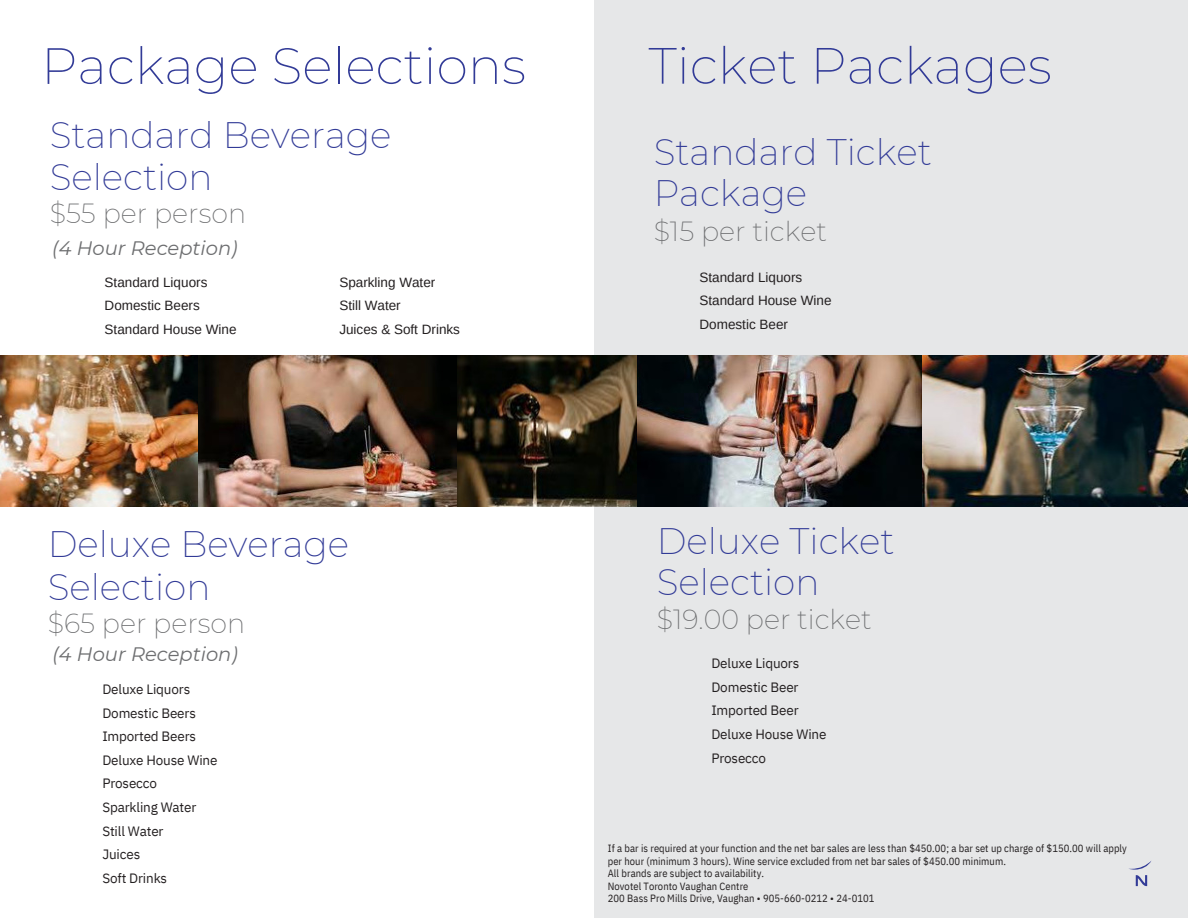
<style>
.page{position:relative;width:1188px;height:918px;background:#fff}
.page>*{position:absolute;margin:0;border:0;box-sizing:border-box;transform-origin:0 0}
.t1{font:200 51px "Montserrat";color:#323b97}
.t2{font:200 36px/42.8px "Montserrat";color:#323b97}
.t3{font:200 27px "Montserrat";color:#6d6e70}
.t4{font:italic 19.5px "Montserrat";color:#6d6e70}
.t5{font:13.5px/23.7px "IBM Plex Sans";letter-spacing:-.01em;color:#231f20}
.t6{font:13.5px/23.7px "Arimo";color:#231f20}
.t7{font:10.5px/12.3px "IBM Plex Sans Cond";letter-spacing:.005em;color:#231f20}
</style>
<div class="page">
<div style="left:594px;top:0;width:594px;height:918px;background:#e6e7e8"></div>
<img style="left:922px;top:355px;width:266px;height:151px">
<img style="left:636px;top:355px;width:286px;height:151px">
<img style="left:457px;top:355px;width:179px;height:151px">
<img style="left:198px;top:355px;width:259px;height:151px">
<img style="left:0;top:355px;width:198px;height:151px">
<svg style="left:1129px;top:861px;width:22px;height:25px"></svg>
<p class="t1" style="left:41px;top:35px;width:486px">Package Selections</p>
<h2 class="t1" style="left:648px;top:34px;width:405px">Ticket Packages</h2>
<p class="t2" style="left:50px;top:113px;width:343px">Standard Beverage<br>Selection</p>
<h2 class="t3" style="left:50px;top:197px;width:198px">$55 per person</h2>
<h5 class="t4" style="left:52px;top:236px;width:187px">(4 Hour Reception)</h5>
<p class="t2" style="left:654px;top:131px;width:280px;line-height:41.7px">Standard Ticket<br>Package</p>
<h3 class="t3" style="left:654px;top:215px;width:175px">$15 per ticket</h3>
<h5 class="t6" style="left:105px;top:270px;width:133px">Standard Liquors<br>Domestic Beers<br>Standard House Wine</h5>
<h5 class="t6" style="left:700px;top:265px;width:133px">Standard Liquors<br>Standard House Wine<br>Domestic Beer</h5>
<p class="t6" style="left:339px;top:270px;width:122px">Sparkling Water<br>Still Water<br>Juices &amp; Soft Drinks</p>
<p class="t2" style="left:48px;top:523px;width:303px">Deluxe Beverage<br>Selection</p>
<h1 class="t3" style="left:48px;top:607px;width:199px">$65 per person</h1>
<h3 class="t4" style="left:52px;top:642px;width:187px">(4 Hour Reception)</h3>
<p class="t5" style="left:102px;top:677px;width:117px">Deluxe Liquors<br>Domestic Beers<br>Imported Beers<br>Deluxe House Wine<br>Prosecco<br>Sparkling Water<br>Still Water<br>Juices<br>Soft Drinks</p>
<p class="t2" style="left:657px;top:521px;width:239px;line-height:40.5px">Deluxe Ticket<br>Selection</p>
<h4 class="t3" style="left:657px;top:603px;width:216px">$19.00 per ticket</h4>
<p class="t5" style="left:711px;top:651px;width:117px">Deluxe Liquors<br>Domestic Beer<br>Imported Beer<br>Deluxe House Wine<br>Prosecco</p>
<h2 class="t7" style="left:608px;top:842px;width:521px">If a bar is required at your function and the net bar sales are less than $450.00; a bar set up charge of $150.00 will apply per hour (minimum 3 hours). Wine service excluded from net bar sales of $450.00 minimum.</h2>
<h3 class="t7" style="left:608px;top:867px;width:158px">All brands are subject to availability.</h3>
<h4 class="t7" style="left:608px;top:880px;width:142px">Novotel Toronto Vaughan Centre</h4>
<h5 class="t7" style="left:608px;top:892px;width:268px">200 Bass Pro Mills Drive, Vaughan • 905-660-0212 • 24-0101</h5>
</div>
